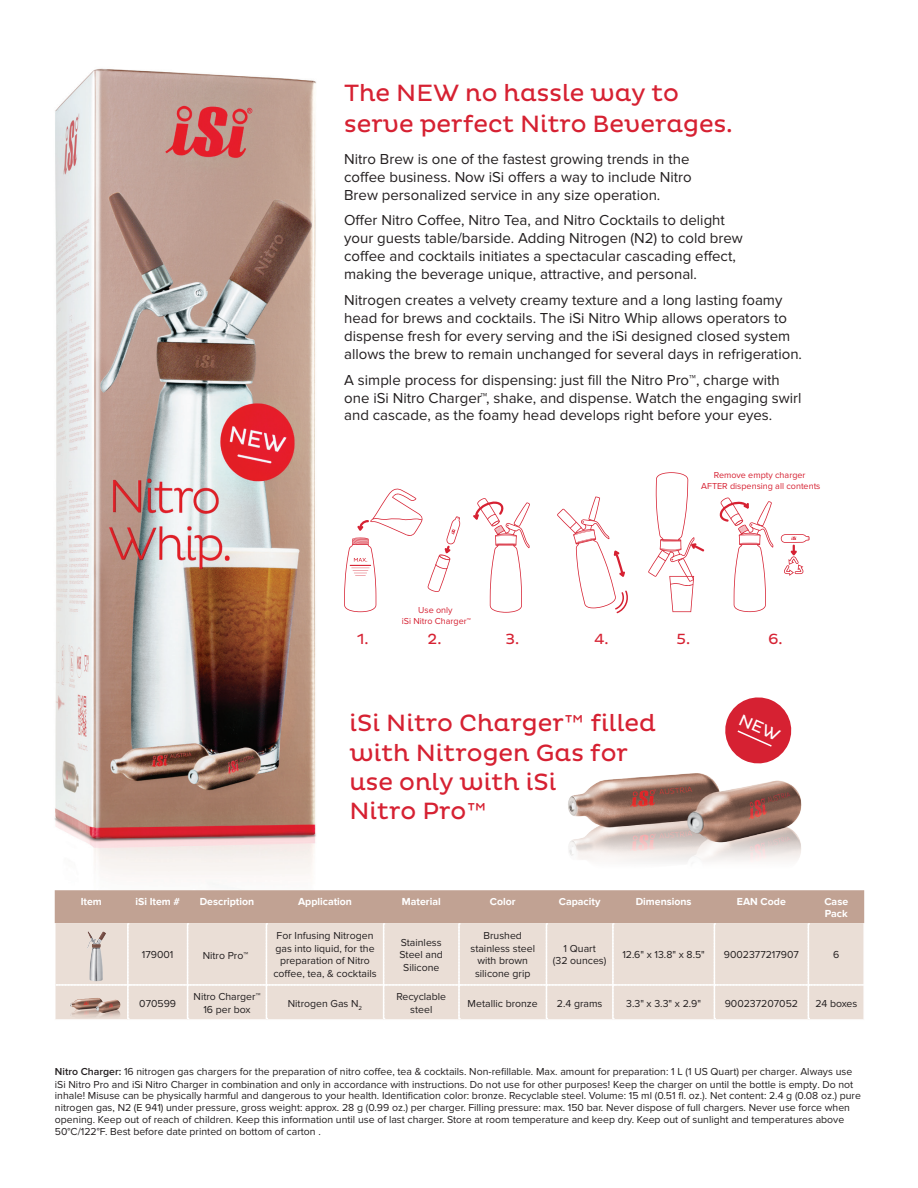
<style>
.page{position:relative;width:918px;height:1188px;background:#fff}
.page>*{position:absolute;margin:0;border:0;box-sizing:border-box;transform-origin:0 0}
.t1{font:24px/29.4px "Pluto";color:#d62132}
.t2{font:15px/18px "Proxima Nova";color:#231f20}
.t3{font:15px "Pluto";color:#d62132}
.t4{font:10.5px/12.6px "Proxima Nova";color:#231f20;text-align:center}
.t5{font:700 10.5px/12.6px "Proxima Nova";color:#fff}
.t6{font:9px/11.4px "Proxima Nova";color:#d62132;text-align:center}
.s1{color:#221e1f}
.s2{font-weight:600}
</style>
<div class="page">
<svg style="left:344px;top:472px;width:466px;height:141px"></svg>
<img style="left:54px;top:68px;width:262px;height:855px">
<svg style="left:55px;top:890px;width:809px;height:129px;background:#dfcfc5"></svg>
<img style="left:87px;top:931px;width:19px;height:50px">
<img style="left:568px;top:773px;width:234px;height:89px">
<img style="left:55px;top:991px;width:73px;height:29px">
<svg style="left:725px;top:697px;width:67px;height:67px"></svg>
<h1 class="t1" style="left:344px;top:78px;width:390px;line-height:30.6px">The NEW no hassle way to serve perfect Nitro Beverages.</h1>
<h2 class="t2" style="left:344px;top:150px;width:349px">Nitro Brew is one of the fastest growing trends in the coffee business. Now iSi offers a way to include Nitro<br>Brew personalized service in any size operation.</h2>
<p class="t2" style="left:344px;top:212px;width:400px">Offer Nitro Coffee, Nitro Tea, and Nitro Cocktails to delight your guests table/barside. Adding Nitrogen (N2) to cold brew coffee and cocktails initiates a spectacular cascading effect, making the beverage unique, attractive, and personal.</p>
<p class="t2" style="left:344px;top:291px;width:459px">Nitrogen creates a velvety creamy texture and a long lasting foamy head for brews and cocktails. The iSi Nitro Whip allows operators to dispense fresh for every serving and the iSi designed closed system allows the brew to remain unchanged for several days in refrigeration.</p>
<h2 class="t2" style="left:344px;top:371px;width:459px;line-height:17.5px">A simple process for dispensing: just fill t<span class="s1">h</span>e Nitro <span class="s1">Pro™</span>, charge with one iSi Nitro Charger™, shake, and dispense. Watch the engaging swirl and cascade, as the foamy head develops right before your eyes.</h2>
<p class="t6" style="left:402px;top:605px;width:71px">Use only<br>iSi Nitro Charger™</p>
<p class="t6" style="left:701px;top:470px;width:121px;line-height:10.8px">Remove empty charger<br>AFTER dispensing all contents</p>
<h2 class="t3" style="left:357px;top:631px;width:13px">1.</h2>
<h2 class="t3" style="left:428px;top:631px;width:15px">2.</h2>
<h2 class="t3" style="left:506px;top:631px;width:15px">3.</h2>
<h2 class="t3" style="left:594px;top:631px;width:16px">4.</h2>
<h2 class="t3" style="left:677px;top:631px;width:15px">5.</h2>
<h2 class="t3" style="left:768px;top:631px;width:16px">6.</h2>
<h1 class="t1" style="left:349px;top:709px;width:308px">iSi Nitro Charger™ filled with Nitrogen Gas for use only with iSi<br>Nitro Pro™</h1>
<p class="t5" style="left:81px;top:895px;width:23px">Item</p>
<p class="t5" style="left:135px;top:895px;width:46px">iSi Item #</p>
<p class="t5" style="left:200px;top:895px;width:56px">Description</p>
<p class="t5" style="left:298px;top:895px;width:55px">Application</p>
<p class="t5" style="left:402px;top:895px;width:40px">Material</p>
<p class="t5" style="left:490px;top:895px;width:27px">Color</p>
<p class="t5" style="left:559px;top:895px;width:43px">Capacity</p>
<p class="t5" style="left:636px;top:895px;width:57px">Dimensions</p>
<p class="t5" style="left:737px;top:895px;width:50px">EAN Code</p>
<p class="t5" style="left:824px;top:895px;width:25px">Case<br>Pack</p>
<p class="t4" style="left:142px;top:949px;width:33px">179001</p>
<p class="t4" style="left:203px;top:949px;width:47px">Nitro Pro™</p>
<p class="t4" style="left:273px;top:930px;width:105px">For Infusing Nitrogen gas into liquid, for the preparation of Nitro coffee, tea, &amp; cocktails</p>
<p class="t4" style="left:400px;top:936px;width:45px">Stainless<br>Steel and<br>Silicone</p>
<p class="t4" style="left:470px;top:930px;width:66px">Brushed stainless steel with brown silicone grip</p>
<p class="t4" style="left:553px;top:942px;width:55px">1 Quart<br>(32 ounces)</p>
<p class="t4" style="left:622px;top:949px;width:84px">12.6" x 13.8" x 8.5"</p>
<p class="t4" style="left:724px;top:949px;width:77px">9002377217907</p>
<p class="t4" style="left:833px;top:949px;width:8px">6</p>
<p class="t4" style="left:139px;top:997px;width:38px">070599</p>
<p class="t4" style="left:194px;top:991px;width:68px">Nitro Charger™<br>16 per box</p>
<p class="t4" style="left:288px;top:997px;width:76px">Nitrogen Gas N<sub>2</sub></p>
<p class="t4" style="left:396px;top:991px;width:51px">Recyclable steel</p>
<p class="t4" style="left:468px;top:997px;width:72px">Metallic bronze</p>
<p class="t4" style="left:557px;top:997px;width:47px">2.4 grams</p>
<p class="t4" style="left:626px;top:997px;width:76px">3.3" x 3.3" x 2.9"</p>
<p class="t4" style="left:725px;top:997px;width:75px">900237207052</p>
<p class="t4" style="left:815px;top:997px;width:43px">24 boxes</p>
<p class="t4" style="left:55px;top:1066px;width:800px;text-align:left"><span class="s2">Nitro Charger:</span> 16 nitrogen gas chargers for the preparation of nitro coffee, tea &amp; cocktails. Non-refillable. Max. amount for preparation: 1 L (1 US Quart) per charger. Always use iSi Nitro Pro and iSi Nitro Charger in combination and only in accordance with instructions. Do not use for other purposes! Keep the charger on until the bottle is empty. Do not</p>
<p class="t4" style="left:55px;top:1090px;width:807px;line-height:12px;text-align:left">inhale! Misuse can be physically harmful and dangerous to your health. Identification color: bronze. Recyclable steel. Volume: 15 ml (0.51 fl. oz.). Net content: 2.4 g (0.08 oz.) pure nitrogen gas, N2 (E 941) under pressure, gross weight: approx. 28 g (0.99 oz.) per charger. Filling pressure: max. 150 bar. Never dispose of full chargers. Never use force when opening. Keep out of reach of children. Keep this information until use of last charger. Store at room temperature and keep dry. Keep out of sunlight and temperatures above 50°C/122°F. Best before date printed on bottom of carton .</p>
</div>
